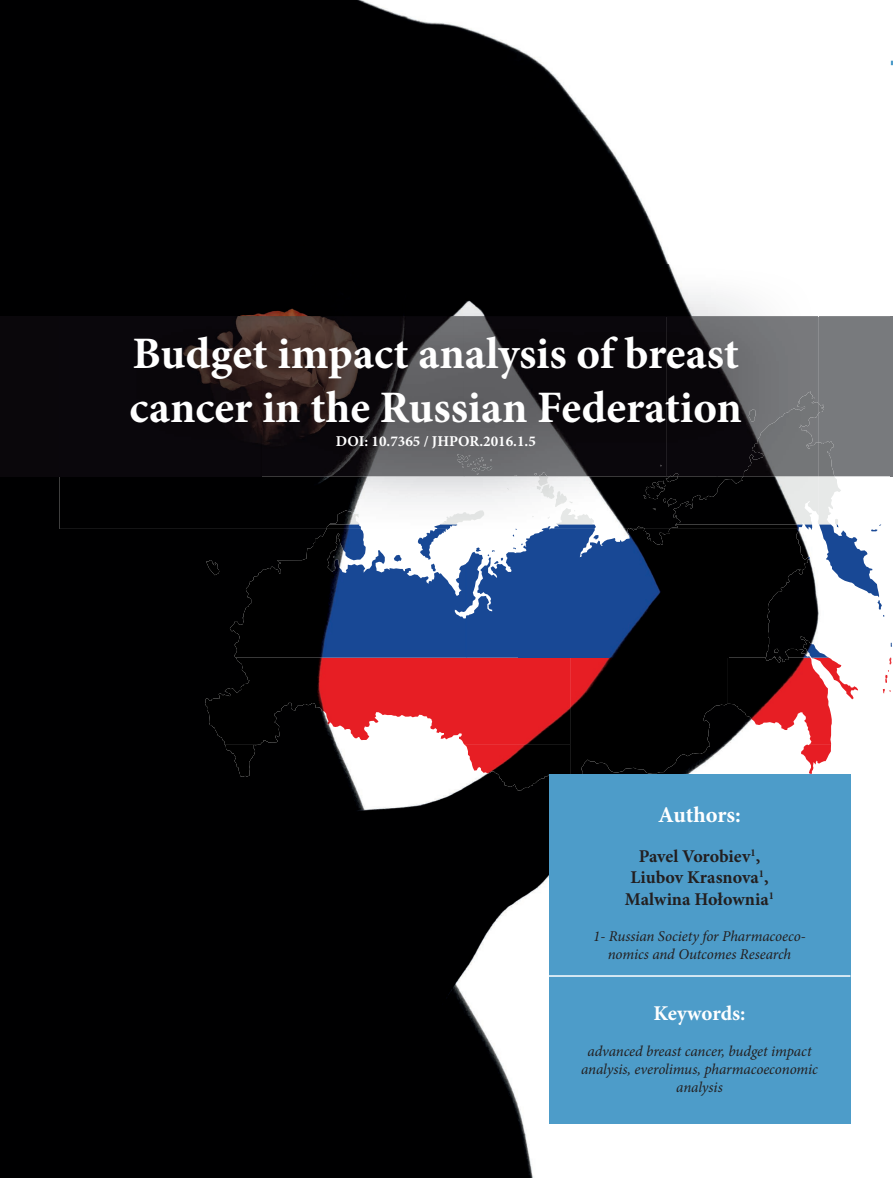
<style>
.page{position:relative;width:893px;height:1178px;background:#fff}
.page>*{position:absolute;margin:0;border:0;box-sizing:border-box;transform-origin:0 0}
.t1{font:700 45px/54px "Minion Pro";color:#fff}
.t2{font:700 22.5px "Minion Pro";color:#fff}
.t3{font:700 21px "Minion Pro";letter-spacing:-.005em;color:#fff}
.t4{font:700 18px/21.6px "Minion Pro";color:#231f20;text-align:center}
.t5{font:italic 15px/18px "Minion Pro";letter-spacing:-.005em;color:#231f20;text-align:center}
.t6{font:700 15px "Minion Pro";color:#fff}
</style>
<div class="page">
<img style="left:0;top:0;width:891px;height:1178px">
<img style="left:818px;top:476px;width:64px;height:48px">
<img style="left:257px;top:658px;width:313px;height:86px">
<img style="left:570px;top:659px;width:157px;height:115px">
<img style="left:727px;top:658px;width:105px;height:87px">
<img style="left:257px;top:745px;width:3px;height:32px">
<img style="left:801px;top:744px;width:30px;height:30px">
<div style="left:205px;top:652px;width:52px;height:125px;background:#000"></div>
<img style="left:257px;top:703px;width:208px;height:42px">
<img style="left:675px;top:704px;width:52px;height:59px">
<img style="left:464px;top:744px;width:211px;height:47px">
<img style="left:766px;top:658px;width:125px;height:41px">
<img style="left:206px;top:529px;width:522px;height:129px">
<img style="left:728px;top:524px;width:157px;height:119px">
<img style="left:781px;top:643px;width:110px;height:15px">
<img style="left:327px;top:529px;width:140px;height:67px">
<img style="left:506px;top:529px;width:164px;height:40px">
<img style="left:780px;top:524px;width:101px;height:73px">
<img style="left:467px;top:569px;width:52px;height:89px">
<div style="left:728px;top:592px;width:53px;height:66px;background:#000"></div>
<img style="left:519px;top:658px;width:209px;height:1px">
<svg style="left:890px;top:657px;width:2px;height:7px"></svg>
<hr style="left:891px;top:316px;width:2px;height:160px;background:#787a7d">
<img style="left:0;top:316px;width:891px;height:160px">
<img style="left:818px;top:403px;width:16px;height:73px">
<img style="left:60px;top:264px;width:758px;height:52px">
<img style="left:60px;top:476px;width:758px;height:53px">
<img style="left:507px;top:476px;width:311px;height:48px">
<img style="left:515px;top:476px;width:229px;height:48px">
<img style="left:327px;top:524px;width:485px;height:5px">
<img style="left:457px;top:391px;width:361px;height:85px">
<div style="left:549px;top:774px;width:301px;height:349px;background:#4d9cc9"></div>
<hr style="left:549px;top:975px;width:301px;height:2px;background:#fff">
<h1 class="t1" style="left:130px;top:326px;width:614px">Budget impact analysis of breast cancer in the Russian Federation</h1>
<p class="t6" style="left:336px;top:430px;width:201px">DOI: 10.7365 / JHPOR.2016.1.5</p>
<h2 class="t2" style="left:658px;top:799px;width:84px">Authors:</h2>
<p class="t4" style="left:625px;top:845px;width:151px">Pavel Vorobiev<sup>1</sup>,<br>Liubov Krasnova<sup>1</sup>,<br>Malwina Hołownia<sup>1</sup></p>
<p class="t5" style="left:593px;top:927px;width:214px">1- Russian Society for Pharmacoeco&shy;nomics and Outcomes Research</p>
<h3 class="t3" style="left:653px;top:998px;width:94px">Keywords:</h3>
<p class="t5" style="left:581px;top:1042px;width:238px">advanced breast cancer, budget impact analysis, everolimus, pharmacoeconomic analysis</p>
</div>
